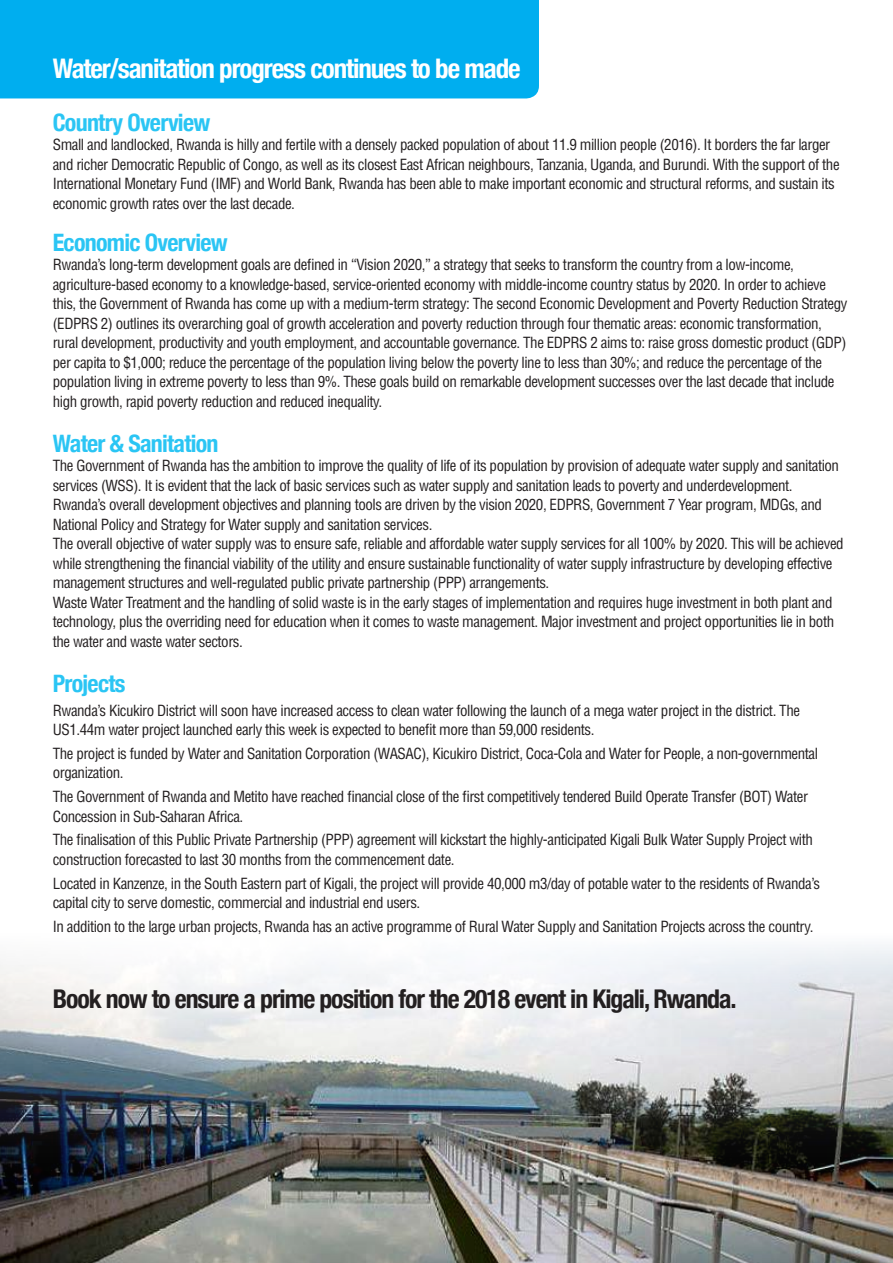
<style>
.page{position:relative;width:893px;height:1263px;background:#fff}
.page>*{position:absolute;margin:0;border:0;box-sizing:border-box;transform-origin:0 0}
.t1{font:700 condensed 27px "Helvetica Neue";letter-spacing:-.04em;color:#fff}
.t2{font:700 condensed 25.8px "Helvetica Neue";letter-spacing:-.04em;color:#231f20}
.t3{font:700 condensed 24px "Helvetica Neue";letter-spacing:-.03em;color:#2ac5f4}
.t4{font:condensed 15px/19.5px "Helvetica";letter-spacing:-.03em;color:#231f20}
</style>
<div class="page">
<div style="left:0;top:0;width:539px;height:98px;background:#00aeef"></div>
<img style="left:0;top:945px;width:893px;height:318px">
<p class="t1" style="left:53px;top:46px;width:469px">Water/sanitation progress continues to be made</p>
<p class="t3" style="left:53px;top:102px;width:159px">Country Overview</p>
<p class="t4" style="left:53px;top:135px;width:788px">Small and landlocked, Rwanda is hilly and fertile with a densely packed population of about 11.9 million people (2016). It borders the far larger and richer Democratic Republic of Congo, as well as its closest East African neighbours, Tanzania, Uganda, and Burundi. With the support of the International Monetary Fund (IMF) and World Bank, Rwanda has been able to make important economic and structural reforms, and sustain its economic growth rates over the last decade.</p>
<p class="t3" style="left:53px;top:222px;width:176px">Economic Overview</p>
<p class="t4" style="left:53px;top:255px;width:796px">Rwanda’s long-term development goals are defined in “Vision 2020,” a strategy that seeks to transform the country from a low-income, agriculture-based economy to a knowledge-based, service-oriented economy with middle-income country status by 2020. In order to achieve this, the Government of Rwanda has come up with a medium-term strategy: The second Economic Development and Poverty Reduction Strategy (EDPRS 2) outlines its overarching goal of growth acceleration and poverty reduction through four thematic areas: economic transformation, rural development, productivity and youth employment, and accountable governance. The EDPRS 2 aims to: raise gross domestic product (GDP) per capita to $1,000; reduce the percentage of the population living below the poverty line to less than 30%; and reduce the percentage of the population living in extreme poverty to less than 9%. These goals build on remarkable development successes over the last decade that include high growth, rapid poverty reduction and reduced inequality.</p>
<p class="t3" style="left:53px;top:423px;width:167px">Water &amp; Sanitation</p>
<p class="t4" style="left:53px;top:456px;width:788px">The Government of Rwanda has the ambition to improve the quality of life of its population by provision of adequate water supply and sanitation services (WSS). It is evident that the lack of basic services such as water supply and sanitation leads to poverty and underdevelopment.</p>
<p class="t4" style="left:53px;top:495px;width:771px">Rwanda’s overall development objectives and planning tools are driven by the vision 2020, EDPRS, Government 7 Year program, MDGs, and<br>National Policy and Strategy for Water supply and sanitation services.</p>
<p class="t4" style="left:53px;top:534px;width:792px">The overall objective of water supply was to ensure safe, reliable and affordable water supply services for all 100% by 2020. This will be achieved while strengthening the financial viability of the utility and ensure sustainable functionality of water supply infrastructure by developing effective management structures and well-regulated public private partnership (PPP) arrangements.</p>
<p class="t4" style="left:53px;top:592px;width:783px;text-align:justify">Waste Water Treatment and the handling of solid waste is in the early stages of implementation and requires huge investment in both plant and technology, plus the overriding need for education when it comes to waste management. Major investment and project opportunities lie in both the water and waste water sectors.</p>
<p class="t3" style="left:53px;top:663px;width:74px">Projects</p>
<p class="t4" style="left:53px;top:700px;width:749px">Rwanda’s Kicukiro District will soon have increased access to clean water following the launch of a mega water project in the district. The<br>US1.44m water project launched early this week is expected to benefit more than 59,000 residents.</p>
<p class="t4" style="left:53px;top:743px;width:767px">The project is funded by Water and Sanitation Corporation (WASAC), Kicukiro District, Coca-Cola and Water for People, a non-governmental organization.</p>
<p class="t4" style="left:53px;top:786px;width:757px">The Government of Rwanda and Metito have reached financial close of the first competitively tendered Build Operate Transfer (BOT) Water<br>Concession in Sub-Saharan Africa.</p>
<p class="t4" style="left:53px;top:830px;width:762px">The finalisation of this Public Private Partnership (PPP) agreement will kickstart the highly-anticipated Kigali Bulk Water Supply Project with construction forecasted to last 30 months from the commencement date.</p>
<p class="t4" style="left:53px;top:873px;width:769px">Located in Kanzenze, in the South Eastern part of Kigali, the project will provide 40,000 m3/day of potable water to the residents of Rwanda’s capital city to serve domestic, commercial and industrial end users.</p>
<p class="t4" style="left:53px;top:916px;width:762px">In addition to the large urban projects, Rwanda has an active programme of Rural Water Supply and Sanitation Projects across the country.</p>
<p class="t2" style="left:53px;top:978px;width:685px">Book now to ensure a prime position for the 2018 event in Kigali, Rwanda.</p>
</div>
